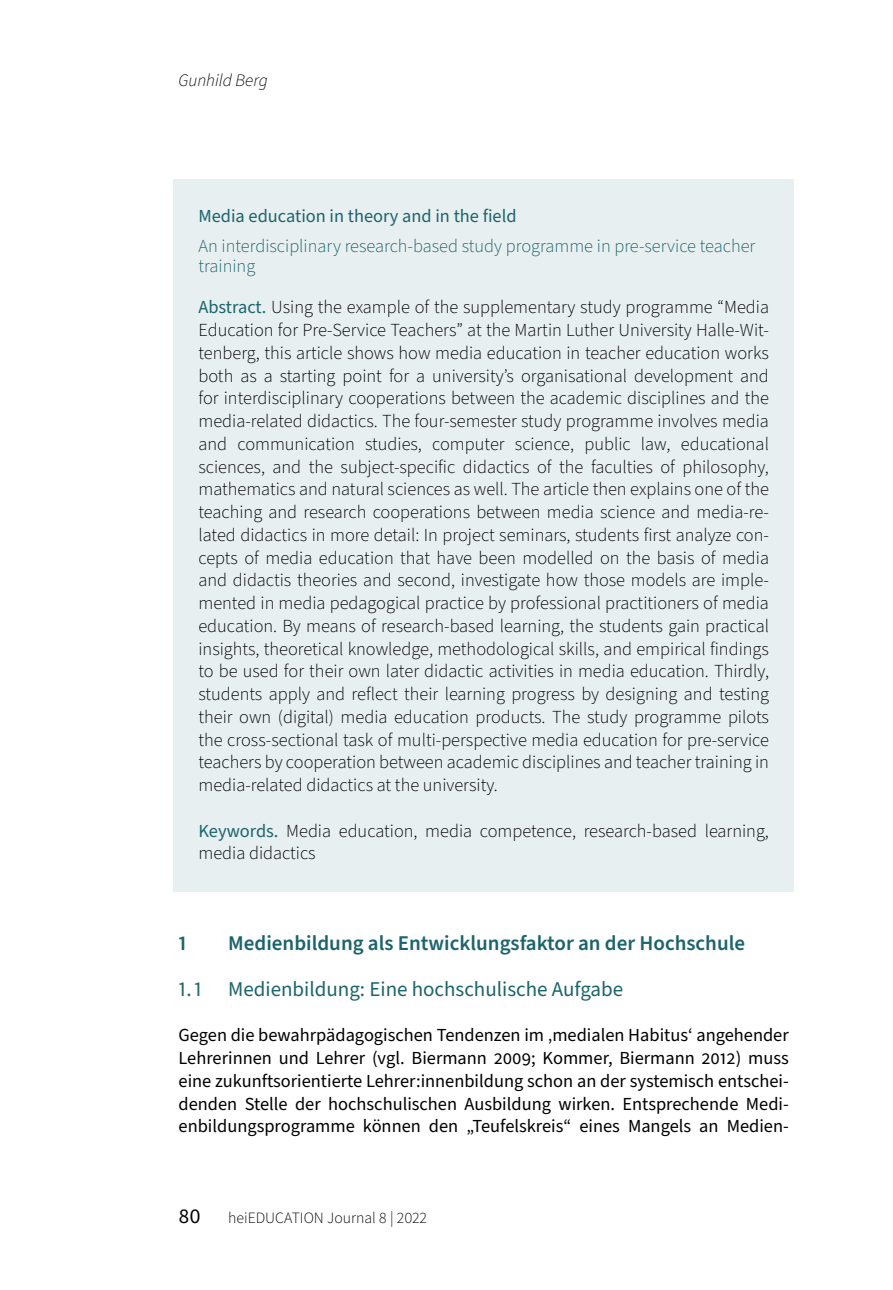
<style>
.page{position:relative;width:893px;height:1290px;background:#fff}
.page>*{position:absolute;margin:0;border:0;box-sizing:border-box;transform-origin:0 0}
.Überschrift_1{font:600 21px "Source Sans Pro";color:#1c646d}
.Überschrift_2_ohne_A{font:21px "Source Sans Pro";color:#1c646d}
.t1{font:21px "Source Sans Pro";color:#000}
.Abstract_Zweitsprach{font:300 18.38px/22.8px "Source Sans Pro";color:#000;text-align:justify}
.Textkörper{font:18.38px/22.8px "Source Sans Pro";color:#000;text-align:justify}
.Abstract_Zweitsprach-2{font:300 18.38px/20.1px "Source Sans Pro";color:#1c646d}
.Abstract_Zweitsprach-3{font:18.38px "Source Sans Pro";color:#1c646d}
.t2{font:italic 300 17.5px "Source Sans Pro";letter-spacing:-.005em;color:#000}
.t3{font:300 15.75px "Source Sans Pro";color:#000}
.s1{font-weight:400;color:#1c646d}
</style>
<div class="page">
<div style="left:174px;top:179px;width:620px;height:75px;background:#e8eff0"></div>
<div style="left:174px;top:209px;width:620px;height:96px;background:#e8eff0"></div>
<div style="left:174px;top:270px;width:620px;height:553px;background:#e8eff0"></div>
<div style="left:174px;top:793px;width:620px;height:98px;background:#e8eff0"></div>
<p class="t2" style="left:179px;top:68px;width:91px">Gunhild Berg</p>
<p class="Abstract_Zweitsprach-3" style="left:198px;top:204px;width:320px">Media education in theory and in the field</p>
<p class="Abstract_Zweitsprach-2" style="left:198px;top:237px;width:558px">An interdisciplinary research-based study programme in pre-service teacher training</p>
<p class="Abstract_Zweitsprach" style="left:198px;top:296px;width:572px"><span class="s1">Abstract.</span> Using the example of the supplementary study programme “Media Education for Pre-Service Teachers” at the Martin Luther University Halle-Wit&shy;tenberg, this article shows how media education in teacher education works both as a starting point for a university’s organisational development and for interdisciplinary cooperations between the academic disciplines and the media-related didactics. The four-semester study programme involves media and communication studies, computer science, public law, educational sciences, and the subject-specific didactics of the faculties of philosophy, mathematics and natural sciences as well. The article then explains one of the teaching and research cooperations between media science and media-re&shy;lated didactics in more detail: In project seminars, students first analyze con&shy;cepts of media education that have been modelled on the basis of media and didactis theories and second, investigate how those models are imple&shy;mented in media pedagogical practice by professional practitioners of media education. By means of research-based learning, the students gain practical insights, theoretical knowledge, methodological skills, and empirical findings to be used for their own later didactic activities in media education. Thirdly, students apply and reflect their learning progress by designing and testing their own (digital) media education products. The study programme pilots the cross-sectional task of multi-perspective media education for pre-service teachers by cooperation between academic disciplines and teacher training in media-related didactics at the university.</p>
<p class="Abstract_Zweitsprach" style="left:198px;top:820px;width:572px"><span class="s1">Keywords.</span> Media education, media competence, research-based learning, media didactics</p>
<p class="Überschrift_1" style="left:179px;top:929px;width:10px">1</p>
<p class="Überschrift_1" style="left:228px;top:929px;width:518px">Medienbildung als Entwicklungsfaktor an der Hochschule</p>
<p class="Überschrift_2_ohne_A" style="left:179px;top:975px;width:446px">1.1 Medienbildung: Eine hochschulische Aufgabe</p>
<p class="Textkörper" style="left:179px;top:1024px;width:612px">Gegen die bewahrpädagogischen Tendenzen im ‚medialen Habitus‘ angehender Lehrerinnen und Lehrer (vgl. Biermann 2009; Kommer, Biermann 2012) muss eine zukunftsorientierte Lehrer:innenbildung schon an der systemisch entschei&shy;denden Stelle der hochschulischen Ausbildung wirken. Entsprechende Medi&shy;enbildungsprogramme können den „Teufelskreis“ eines Mangels an Medien-</p>
<p class="t1" style="left:179px;top:1202px;width:24px">80</p>
<p class="t3" style="left:228px;top:1208px;width:200px">heiEDUCATION Journal 8 | 2022</p>
</div>
